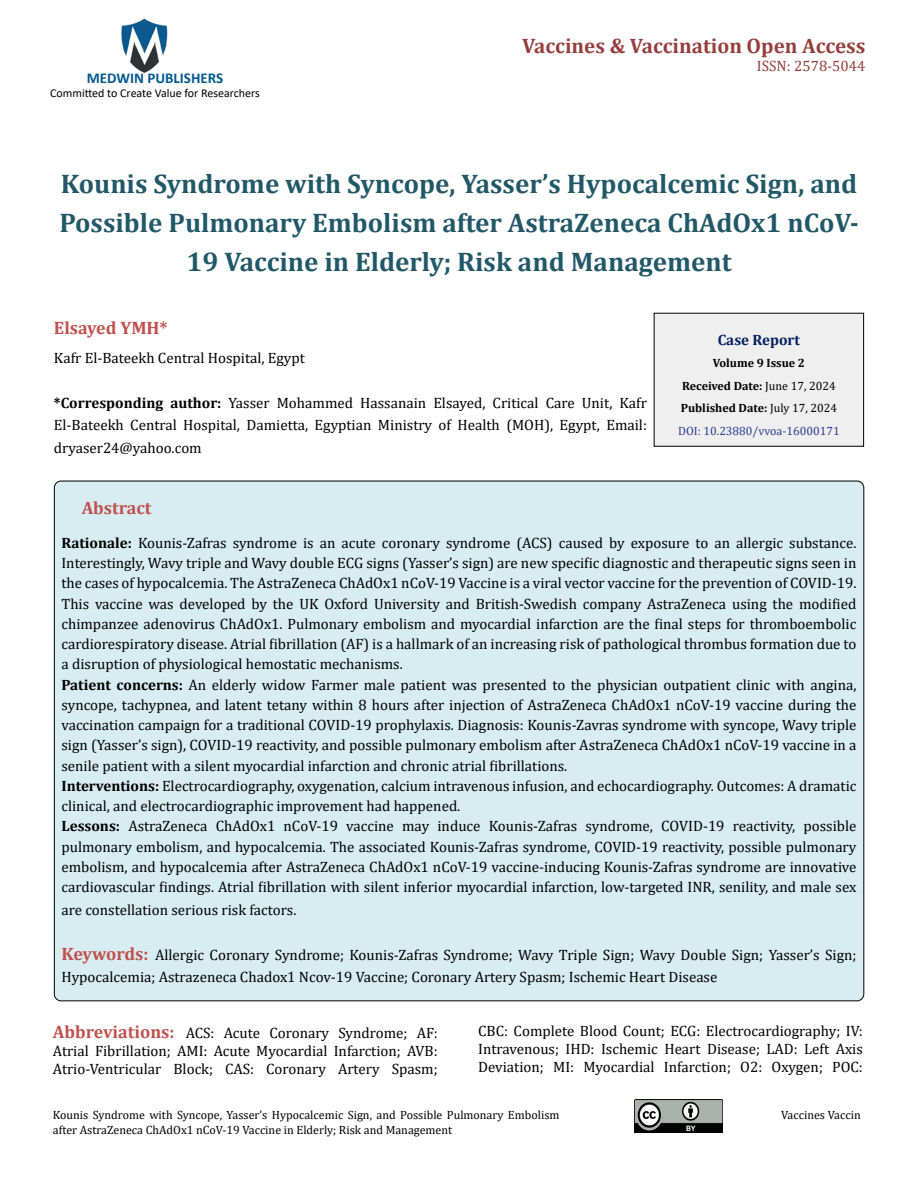
<style>
.page{position:relative;width:918px;height:1188px;background:#fff}
.page>*{position:absolute;margin:0;border:0;box-sizing:border-box;transform-origin:0 0}
.t1{font:700 27px/39px "Cambria";color:#215868;text-align:center}
.t2{font:700 21px "Cambria";color:#953f3c}
.t3{font:700 18px "Cambria";color:#c0504d}
.t4{font:15px/20.2px "Cambria";color:#000;text-align:justify}
.t5{font:700 15px "Calibri";color:#005991}
.t6{font:15px "Cambria";color:#953f3c}
.t7{font:700 15px "Cambria";color:#002060}
.t8{font:12px/14.4px "Cambria";color:#000}
.t9{font:700 12px/22.5px "Cambria";color:#000;text-align:center}
.t10{font:12px "Calibri";color:#000}
.s1{font-weight:700}
.s2{font-weight:400}
.s3{font-weight:400;color:#25408f}
.s4{font-weight:700;font-size:18px;color:#c0504d}
</style>
<div class="page">
<img style="left:121px;top:18px;width:47px;height:55px">
<img style="left:634px;top:1099px;width:89px;height:34px">
<div style="left:654px;top:313px;width:210px;height:133px;background:#efefef"></div>
<div style="left:654px;top:313px;width:210px;height:134px;border:1px solid #000"></div>
<div style="left:54px;top:481px;width:810px;height:520px;background:#d8edf2;border-radius:7px"></div>
<p class="t5" style="left:87px;top:67px;width:138px">MEDWIN PUBLISHERS</p>
<p class="t10" style="left:50px;top:85px;width:211px">Committed to Create Value for Researchers</p>
<h2 class="t2" style="left:522px;top:31px;width:345px">Vaccines &amp; Vaccination Open Access</h2>
<p class="t6" style="left:757px;top:57px;width:110px">ISSN: 2578-5044</p>
<h1 class="t1" style="left:59px;top:163px;width:801px">Kounis Syndrome with Syncope, Yasser’s Hypocalcemic Sign, and<br>Possible Pulmonary Embolism after AstraZeneca ChAdOx1 nCoV-<br>19 Vaccine in Elderly; Risk and Management</h1>
<p class="t3" style="left:54px;top:315px;width:115px">Elsayed YMH*</p>
<p class="t4" style="left:54px;top:348px;width:252px">Kafr El-Bateekh Central Hospital, Egypt</p>
<p class="t4" style="left:54px;top:391px;width:595px;line-height:22.5px"><span class="s1">*Corresponding author:</span> Yasser Mohammed Hassanain Elsayed, Critical Care Unit, Kafr El-Bateekh Central Hospital, Damietta, Egyptian Ministry of Health (MOH), Egypt, Email: dryaser24@yahoo.com</p>
<p class="t7" style="left:718px;top:329px;width:84px">Case Report</p>
<p class="t9" style="left:678px;top:352px;width:163px">Volume 9 Issue 2<br>Received Date: <span class="s2">June 17, 2024<br></span>Published Date: <span class="s2">July 17, 2024<br></span><span class="s3">DOI: 10.23880/vvoa-16000171</span></p>
<p class="t3" style="left:82px;top:495px;width:71px">Abstract</p>
<p class="t4" style="left:61px;top:533px;width:797px;text-align:left"><span class="s1">Rationale:</span> Kounis-Zafras syndrome is an acute coronary syndrome (ACS) caused by exposure to an allergic substance.<br>Interestingly, Wavy triple and Wavy double ECG signs (Yasser’s sign) are new specific diagnostic and therapeutic signs seen in the cases of hypocalcemia. The AstraZeneca ChAdOx1 nCoV-19 Vaccine is a viral vector vaccine for the prevention of COVID-19.<br>This vaccine was developed by the UK Oxford University and British-Swedish company AstraZeneca using the modified chimpanzee adenovirus ChAdOx1. Pulmonary embolism and myocardial infarction are the final steps for thromboembolic cardiorespiratory disease. Atrial fibrillation (AF) is a hallmark of an increasing risk of pathological thrombus formation due to a disruption of physiological hemostatic mechanisms.<br><span class="s1">Patient concerns:</span> An elderly widow Farmer male patient was presented to the physician outpatient clinic with angina, syncope, tachypnea, and latent tetany within 8 hours after injection of AstraZeneca ChAdOx1 nCoV-19 vaccine during the vaccination campaign for a traditional COVID-19 prophylaxis. Diagnosis: Kounis-Zavras syndrome with syncope, Wavy triple sign (Yasser’s sign), COVID-19 reactivity, and possible pulmonary embolism after AstraZeneca ChAdOx1 nCoV-19 vaccine in a senile patient with a silent myocardial infarction and chronic atrial fibrillations.<br><span class="s1">Interventions:</span> Electrocardiography, oxygenation, calcium intravenous infusion, and echocardiography. Outcomes: A dramatic clinical, and electrocardiographic improvement had happened.<br><span class="s1">Lessons:</span> AstraZeneca ChAdOx1 nCoV-19 vaccine may induce Kounis-Zafras syndrome, COVID-19 reactivity, possible pulmonary embolism, and hypocalcemia. The associated Kounis-Zafras syndrome, COVID-19 reactivity, possible pulmonary embolism, and hypocalcemia after AstraZeneca ChAdOx1 nCoV-19 vaccine-inducing Kounis-Zafras syndrome are innovative cardiovascular findings. Atrial fibrillation with silent inferior myocardial infarction, low-targeted INR, senility, and male sex</p>
<p class="t4" style="left:61px;top:899px;width:236px">are constellation serious risk factors.</p>
<p class="t4" style="left:61px;top:943px;width:797px;line-height:22.5px"><span class="s4">Keywords:</span> Allergic Coronary Syndrome; Kounis-Zafras Syndrome; Wavy Triple Sign; Wavy Double Sign; Yasser’s Sign;<br>Hypocalcemia; Astrazeneca Chadox1 Ncov-19 Vaccine; Coronary Artery Spasm; Ischemic Heart Disease</p>
<p class="t4" style="left:53px;top:1024px;width:386px;line-height:18px"><span class="s4">Abbreviations:</span> ACS: Acute Coronary Syndrome; AF:<br>Atrial Fibrillation; AMI: Acute Myocardial Infarction; AVB:<br>Atrio-Ventricular Block; CAS: Coronary Artery Spasm;</p>
<p class="t4" style="left:478px;top:1021px;width:386px;line-height:18px">CBC: Complete Blood Count; ECG: Electrocardiography; IV:<br>Intravenous; IHD: Ischemic Heart Disease; LAD: Left Axis Deviation; MI: Myocardial Infarction; O2: Oxygen; POC:</p>
<p class="t8" style="left:53px;top:1108px;width:508px">Kounis Syndrome with Syncope, Yasser’s Hypocalcemic Sign, and Possible Pulmonary Embolism after AstraZeneca ChAdOx1 nCoV-19 Vaccine in Elderly; Risk and Management</p>
<p class="t8" style="left:781px;top:1108px;width:81px">Vaccines Vaccin</p>
</div>
